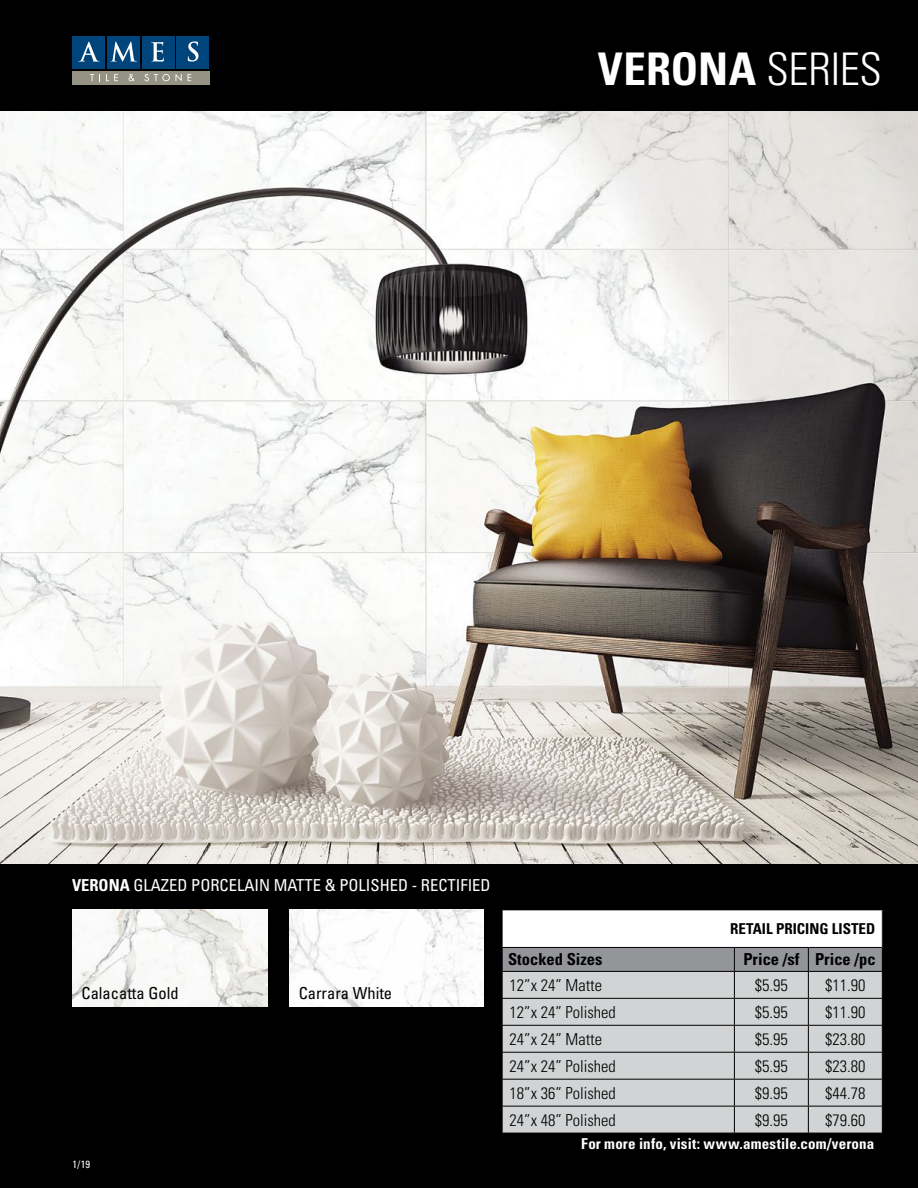
<style>
.page{position:relative;width:918px;height:1188px;background:#000}
.page>*{position:absolute;margin:0;border:0;box-sizing:border-box;transform-origin:0 0}
.t1{font:700 condensed 45px "Univers LT Std";letter-spacing:.005em;color:#fff}
.t2{font:300 condensed 16.5px "Univers LT Std";color:#000}
.t3{font:condensed 16.5px "Univers LT Std";color:#fff}
.t4{font:700 condensed 16.5px "Univers LT Std";color:#000}
.t5{font:condensed 16.5px "Univers LT Std";color:#000}
.t6{font:700 condensed 15px "Univers LT Std";letter-spacing:.015em;color:#fff}
.t7{font:700 condensed 15px "Univers LT Std";color:#000}
.t8{font:condensed 10.5px "Univers LT Std";color:#fff}
.s1{font-weight:300}
.s2{font-weight:700}
</style>
<div class="page">
<div style="left:502px;top:910px;width:380px;height:37px;background:#fff"></div>
<hr style="left:502px;top:910px;width:1px;height:37px;background:#000">
<svg style="left:502px;top:947px;width:381px;height:186px;background:#bfc1c2"></svg>
<img style="left:0;top:112px;width:918px;height:752px">
<img style="left:73px;top:910px;width:194px;height:97px">
<img style="left:289px;top:910px;width:195px;height:97px">
<div style="left:72px;top:71px;width:137px;height:14px;background:#959484"></div>
<div style="left:142px;top:36px;width:32px;height:33px;background:#00447c"></div>
<div style="left:107px;top:36px;width:33px;height:33px;background:#00447c"></div>
<div style="left:72px;top:36px;width:33px;height:33px;background:#00447c"></div>
<div style="left:177px;top:36px;width:32px;height:33px;background:#00447c"></div>
<svg style="left:90px;top:74px;width:10px;height:7px"></svg>
<svg style="left:106px;top:74px;width:12px;height:7px"></svg>
<svg style="left:129px;top:74px;width:6px;height:7px"></svg>
<svg style="left:145px;top:74px;width:25px;height:7px"></svg>
<svg style="left:176px;top:74px;width:6px;height:7px"></svg>
<svg style="left:188px;top:74px;width:3px;height:7px"></svg>
<svg style="left:78px;top:42px;width:22px;height:20px"></svg>
<svg style="left:111px;top:42px;width:26px;height:20px"></svg>
<svg style="left:151px;top:42px;width:13px;height:20px"></svg>
<svg style="left:188px;top:41px;width:10px;height:21px"></svg>
<h1 class="t1" style="left:598px;top:41px;width:286px">VERONA <span class="s1">SERIES</span></h1>
<p class="t3" style="left:72px;top:875px;width:420px"><span class="s2">VERONA</span> GLAZED PORCELAIN MATTE &amp; POLISHED - RECTIFIED</p>
<p class="t5" style="left:82px;top:983px;width:99px">Calacatta Gold</p>
<p class="t5" style="left:299px;top:983px;width:95px">Carrara White</p>
<p class="t8" style="left:73px;top:1157px;width:19px">1/19</p>
<p class="t7" style="left:730px;top:920px;width:146px">RETAIL PRICING LISTED</p>
<p class="t4" style="left:508px;top:949px;width:96px">Stocked Sizes</p>
<p class="t4" style="left:743px;top:949px;width:134px">Price /sf Price /pc</p>
<p class="t2" style="left:510px;top:975px;width:94px">12”x 24” Matte</p>
<p class="t2" style="left:755px;top:975px;width:34px">$5.95</p>
<p class="t2" style="left:825px;top:975px;width:42px">$11.90</p>
<p class="t2" style="left:510px;top:1002px;width:108px">12”x 24” Polished</p>
<p class="t2" style="left:755px;top:1002px;width:34px">$5.95</p>
<p class="t2" style="left:825px;top:1002px;width:42px">$11.90</p>
<p class="t2" style="left:510px;top:1029px;width:94px">24”x 24” Matte</p>
<p class="t2" style="left:755px;top:1029px;width:34px">$5.95</p>
<p class="t2" style="left:825px;top:1029px;width:42px">$23.80</p>
<p class="t2" style="left:510px;top:1056px;width:108px">24”x 24” Polished</p>
<p class="t2" style="left:755px;top:1056px;width:34px">$5.95</p>
<p class="t2" style="left:825px;top:1056px;width:42px">$23.80</p>
<p class="t2" style="left:510px;top:1083px;width:108px">18”x 36” Polished</p>
<p class="t2" style="left:755px;top:1083px;width:34px">$9.95</p>
<p class="t2" style="left:825px;top:1083px;width:42px">$44.78</p>
<p class="t2" style="left:510px;top:1110px;width:108px">24”x 48” Polished</p>
<p class="t2" style="left:755px;top:1110px;width:34px">$9.95</p>
<p class="t2" style="left:825px;top:1110px;width:42px">$79.60</p>
<p class="t6" style="left:581px;top:1135px;width:295px">For more info, visit: www.amestile.com/verona</p>
</div>
